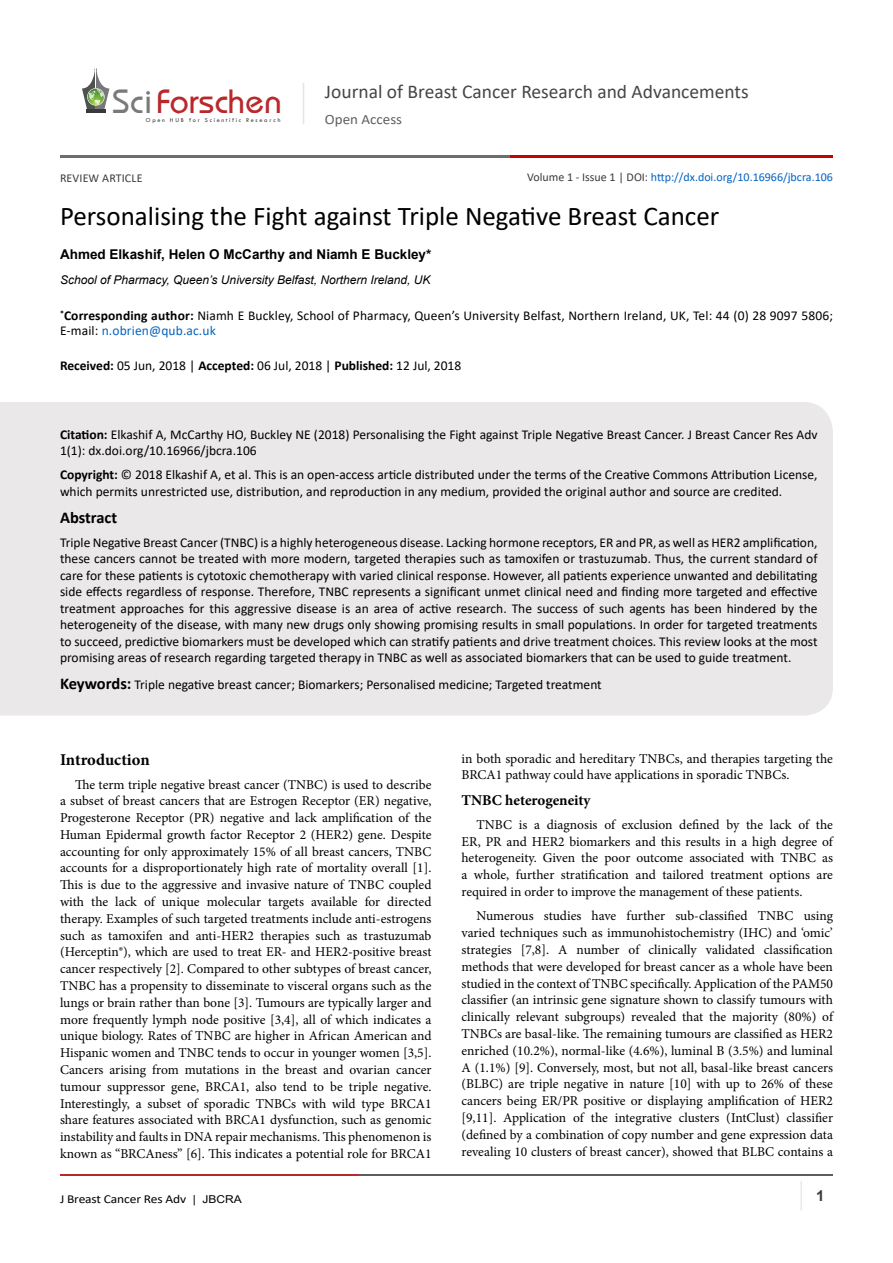
<style>
.page{position:relative;width:893px;height:1263px;background:#fff}
.page>*{position:absolute;margin:0;border:0;box-sizing:border-box;transform-origin:0 0}
.t1{font:35.1px "Opal";color:#b8292c}
.t2{font:27px "Calibri";color:#000}
.t3{font:19.5px "Calibri";color:#474646}
.t4{font:700 16.5px "Minion Pro";letter-spacing:-.005em;color:#000}
.t5{font:700 16.5px "Calibri";color:#000}
.t6{font:700 15px "Minion Pro";color:#000}
.t7{font:700 15px "Arial";color:#3c3a3b}
.t8{font:14.25px "Calibri";color:#605f5f;scale:1.05 1}
.t9{font:13.5px/16.8px "Minion Pro";letter-spacing:-.005em;color:#000;text-align:justify}
.t10{font:13.5px/16.5px "Calibri";color:#000}
.t11{font:700 13.5px "Arial";color:#000}
.t12{font:12.15px "Calibri";letter-spacing:-.01em;color:#000;scale:1.11 1}
.t13{font:italic 12px "Arial";color:#000}
.t14{font:12px "Calibri";color:#0563c1}
.t15{font:12px "Calibri";letter-spacing:.01em;color:#3c3a3b}
.t16{font:6.15px "Tw Cen";letter-spacing:.28em;color:#3a3a3a}
.s1{color:#7a7a7b}
.s2{color:#3c3a3b}
.s3{font-weight:700}
.s4{color:#0563c1}
.s5{font-weight:700;font-size:16.5px}
.s6{font-family:"Arial";font-size:10.8px}
</style>
<div class="page">
<hr style="left:86px;top:109px;width:19px;height:4px;background:#3a3a3a">
<svg style="left:82px;top:68px;width:27px;height:41px"></svg>
<hr style="left:303px;top:83px;width:1px;height:41px;background:#e4e5e9">
<hr style="left:800px;top:1181px;width:2px;height:29px;background:#eae8e8">
<hr style="left:60px;top:1174px;width:300px;height:2px;background:#b9282c">
<hr style="left:359px;top:1174px;width:474px;height:2px;background:#5d5e60">
<hr style="left:60px;top:155px;width:535px;height:2px;background:#6e6d6d">
<hr style="left:511px;top:155px;width:322px;height:2px;background:#ca0000">
<div style="left:0;top:402px;width:833px;height:313px;background:#eae8e8"></div>
<p class="t1" style="left:113px;top:80px;width:171px"><span class="s1">Sci</span>Forschen</p>
<p class="t16" style="left:146px;top:116px;width:136px">Open HUB for Scientific Research</p>
<h3 class="t3" style="left:325px;top:78px;width:425px">Journal of Breast Cancer Research and Advancements</h3>
<p class="t8" style="left:325px;top:110px;width:75px">Open Access</p>
<p class="t14" style="left:527px;top:169px;width:307px"><span class="s2">Volume 1 - Issue 1 | DOI:</span> http://dx.doi.org/10.16966/jbcra.106</p>
<p class="t15" style="left:60px;top:170px;width:84px">REVIEW ARTICLE</p>
<p class="t2" style="left:60px;top:197px;width:661px">Personalising the Fight against Triple Negative Breast Cancer</p>
<p class="t11" style="left:60px;top:244px;width:373px">Ahmed Elkashif, Helen O McCarthy and Niamh E Buckley*</p>
<p class="t13" style="left:60px;top:272px;width:372px">School of Pharmacy, Queen’s University Belfast, Northern Ireland, UK</p>
<p class="t10" style="left:60px;top:308px;width:774px;line-height:15px"><sup>*</sup><span class="s3">Corresponding author:</span> Niamh E Buckley, School of Pharmacy, Queen’s University Belfast, Northern Ireland, UK, Tel: 44 (0) 28 9097 5806;<br>E-mail: <span class="s4">n.obrien@qub.ac.uk</span></p>
<p class="t10" style="left:60px;top:357px;width:403px"><span class="s3">Received:</span> 05 Jun, 2018 | <span class="s3">Accepted:</span> 06 Jul, 2018 | <span class="s3">Published:</span> 12 Jul, 2018</p>
<p class="t10" style="left:60px;top:425px;width:759px"><span class="s3">Citation:</span> Elkashif A, McCarthy HO, Buckley NE (2018) Personalising the Fight against Triple Negative Breast Cancer. J Breast Cancer Res Adv<br>1(1): dx.doi.org/10.16966/jbcra.106</p>
<p class="t10" style="left:60px;top:466px;width:759px"><span class="s3">Copyright:</span> © 2018 Elkashif A, et al. This is an open-access article distributed under the terms of the Creative Commons Attribution License, which permits unrestricted use, distribution, and reproduction in any medium, provided the original author and source are credited.</p>
<p class="t5" style="left:60px;top:505px;width:59px">Abstract</p>
<p class="t10" style="left:60px;top:533px;width:759px;text-align:justify">Triple Negative Breast Cancer (TNBC) is a highly heterogeneous disease. Lacking hormone receptors, ER and PR, as well as HER2 amplification, these cancers cannot be treated with more modern, targeted therapies such as tamoxifen or trastuzumab. Thus, the current standard of care for these patients is cytotoxic chemotherapy with varied clinical response. However, all patients experience unwanted and debilitating side effects regardless of response. Therefore, TNBC represents a significant unmet clinical need and finding more targeted and effective treatment approaches for this aggressive disease is an area of active research. The success of such agents has been hindered by the heterogeneity of the disease, with many new drugs only showing promising results in small populations. In order for targeted treatments to succeed, predictive biomarkers must be developed which can stratify patients and drive treatment choices. This review looks at the most promising areas of research regarding targeted therapy in TNBC as well as associated biomarkers that can be used to guide treatment.</p>
<p class="t10" style="left:60px;top:676px;width:543px"><span class="s5">Keywords:</span> Triple negative breast cancer; Biomarkers; Personalised medicine; Targeted treatment</p>
<p class="t4" style="left:60px;top:748px;width:91px">Introduction</p>
<p class="t9" style="left:60px;top:776px;width:373px;text-indent:15px">The term triple negative breast cancer (TNBC) is used to describe a subset of breast cancers that are Estrogen Receptor (ER) negative, Progesterone Receptor (PR) negative and lack amplification of the Human Epidermal growth factor Receptor 2 (HER2) gene. Despite accounting for only approximately 15% of all breast cancers, TNBC accounts for a disproportionately high rate of mortality overall [1].<br>This is due to the aggressive and invasive nature of TNBC coupled with the lack of unique molecular targets available for directed therapy. Examples of such targeted treatments include anti-estrogens such as tamoxifen and anti-HER2 therapies such as trastuzumab (Herceptin®), which are used to treat ER- and HER2-positive breast cancer respectively [2]. Compared to other subtypes of breast cancer, TNBC has a propensity to disseminate to visceral organs such as the lungs or brain rather than bone [3]. Tumours are typically larger and more frequently lymph node positive [3,4], all of which indicates a unique biology. Rates of TNBC are higher in African American and Hispanic women and TNBC tends to occur in younger women [3,5].<br>Cancers arising from mutations in the breast and ovarian cancer tumour suppressor gene, BRCA1, also tend to be triple negative.<br>Interestingly, a subset of sporadic TNBCs with wild type BRCA1 share features associated with BRCA1 dysfunction, such as genomic instability and faults in DNA repair mechanisms. This phenomenon is known as “BRCAness” [6]. This indicates a potential role for BRCA1</p>
<p class="t9" style="left:461px;top:750px;width:373px">in both sporadic and hereditary TNBCs, and therapies targeting the<br>BRCA1 pathway could have applications in sporadic TNBCs.</p>
<p class="t6" style="left:461px;top:789px;width:131px">TNBC heterogeneity</p>
<p class="t9" style="left:461px;top:816px;width:373px;text-indent:15px">TNBC is a diagnosis of exclusion defined by the lack of the ER, PR and HER2 biomarkers and this results in a high degree of heterogeneity. Given the poor outcome associated with TNBC as a whole, further stratification and tailored treatment options are required in order to improve the management of these patients.</p>
<p class="t9" style="left:461px;top:908px;width:373px;text-indent:15px">Numerous studies have further sub-classified TNBC using varied techniques such as immunohistochemistry (IHC) and ‘omic’ strategies [7,8]. A number of clinically validated classification methods that were developed for breast cancer as a whole have been studied in the context of TNBC specifically. Application of the PAM50 classifier (an intrinsic gene signature shown to classify tumours with clinically relevant subgroups) revealed that the majority (80%) of TNBCs are basal-like. The remaining tumours are classified as HER2 enriched (10.2%), normal-like (4.6%), luminal B (3.5%) and luminal A (1.1%) [9]. Conversely, most, but not all, basal-like breast cancers (BLBC) are triple negative in nature [10] with up to 26% of these cancers being ER/PR positive or displaying amplification of HER2 [9,11]. Application of the integrative clusters (IntClust) classifier (defined by a combination of copy number and gene expression data revealing 10 clusters of breast cancer), showed that BLBC contains a</p>
<p class="t12" style="left:60px;top:1190px;width:165px">J Breast Cancer Res Adv <span class="s6">| JBCRA</span></p>
<p class="t7" style="left:816px;top:1185px;width:10px">1</p>
</div>
